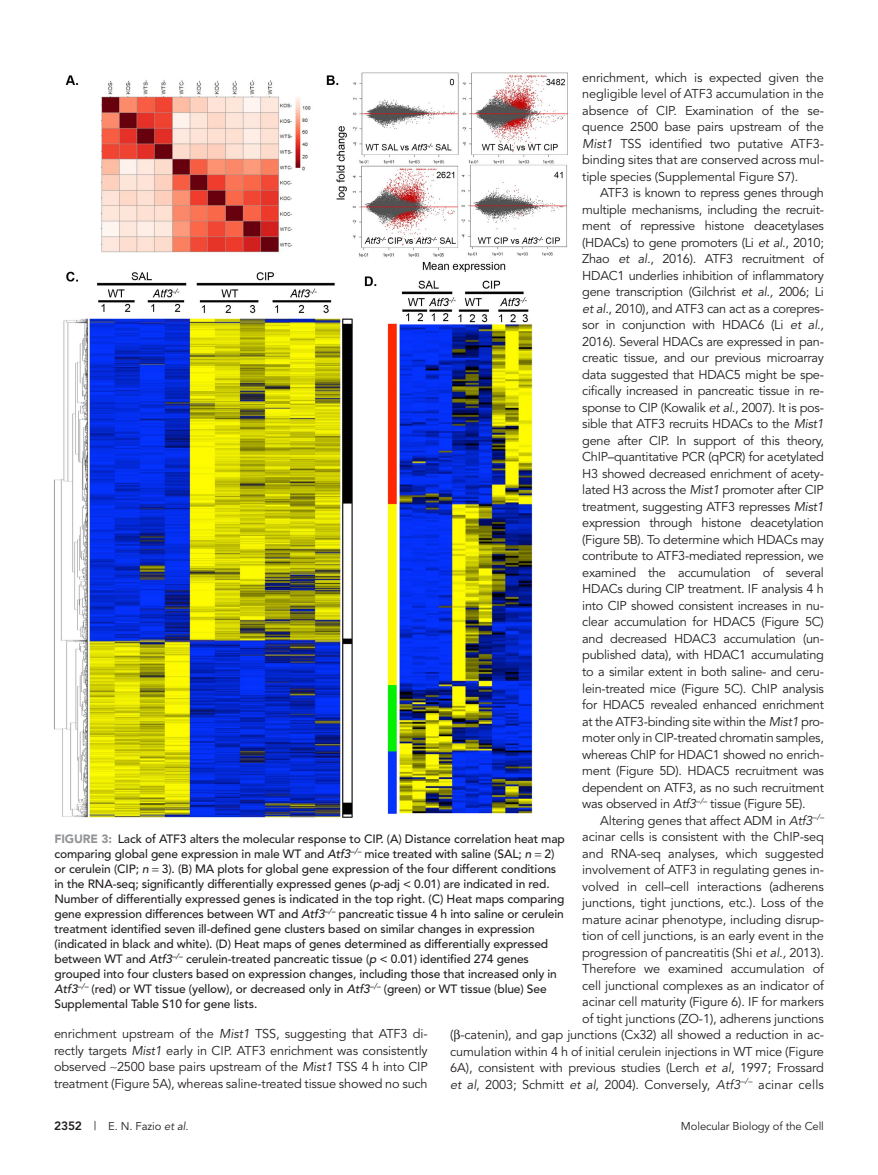
<style>
.page{position:relative;width:878px;height:1175px;background:#fff}
.page>*{position:absolute;margin:0;border:0;box-sizing:border-box;transform-origin:0 0}
.Para{font:12.75px/16.5px "Avenir";letter-spacing:-.01em;color:#231f20;text-align:justify}
.FigCaption{font:500 12px/15px "Avenir";letter-spacing:-.01em;color:#231f20}
.t1{font:11.25px "Avenir";letter-spacing:-.01em;color:#231f20}
.s1{font-style:italic}
.s2{font-weight:900;color:#939598}
.s3{font-weight:800;font-size:12px}
.s4{font-size:12px}
</style>
<div class="page">
<img style="left:54px;top:72px;width:514px;height:746px">
<p class="Para" style="left:582px;top:69px;width:243px">enrichment, which is expected given the negligible level of ATF3 accumulation in the absence of CIP. Examination of the se&shy;quence 2500 base pairs upstream of the <span class="s1">Mist1</span> TSS identified two putative ATF3- binding sites that are conserved across mul&shy;tiple species (Supplemental Figure S7).</p>
<p class="Para" style="left:582px;top:185px;width:243px;text-indent:18px">ATF3 is known to repress genes through multiple mechanisms, including the recruit&shy;ment of repressive histone deacetylases (HDACs) to gene promoters (Li <span class="s1">et al.</span>, 2010; Zhao <span class="s1">et al.</span>, 2016). ATF3 recruitment of HDAC1 underlies inhibition of inflammatory gene transcription (Gilchrist <span class="s1">et al.,</span> 2006; Li <span class="s1">et al.</span>, 2010), and ATF3 can act as a corepres&shy;sor in conjunction with HDAC6 (Li <span class="s1">et al., </span>2016). Several HDACs are expressed in pan&shy;creatic tissue, and our previous microarray data suggested that HDAC5 might be spe&shy;cifically increased in pancreatic tissue in re&shy;sponse to CIP (Kowalik <span class="s1">et al.</span>, 2007). It is pos&shy;sible that ATF3 recruits HDACs to the <span class="s1">Mist1 </span>gene after CIP. In support of this theory, ChIP–quantitative PCR (qPCR) for acetylated H3 showed decreased enrichment of acety&shy;lated H3 across the <span class="s1">Mist1</span> promoter after CIP treatment, suggesting ATF3 represses <span class="s1">Mist1 </span>expression through histone deacetylation (Figure 5B). To determine which HDACs may contribute to ATF3-mediated repression, we examined the accumulation of several HDACs during CIP treatment. IF analysis 4 h into CIP showed consistent increases in nu&shy;clear accumulation for HDAC5 (Figure 5C) and decreased HDAC3 accumulation (un&shy;published data), with HDAC1 accumulating to a similar extent in both saline- and ceru&shy;lein-treated mice (Figure 5C). ChIP analysis for HDAC5 revealed enhanced enrichment at the ATF3-binding site within the <span class="s1">Mist1</span> pro&shy;moter only in CIP-treated chromatin samples, whereas ChIP for HDAC1 showed no enrich&shy;ment (Figure 5D). HDAC5 recruitment was dependent on ATF3, as no such recruitment was observed in <span class="s1">Atf3</span><sup>–/–</sup> tissue (Figure 5E).</p>
<p class="Para" style="left:450px;top:812px;width:375px;text-align:right">Altering genes that affect ADM in <span class="s1">Atf3</span><sup>–/–<br></sup>acinar cells is consistent with the ChIP-seq<br>and RNA-seq analyses, which suggested<br>involvement of ATF3 in regulating genes in-<br>volved in cell–cell interactions (adherens<br>junctions, tight junctions, etc.). Loss of the<br>mature acinar phenotype, including disrup-<br>tion of cell junctions, is an early event in the<br>progression of pancreatitis (Shi <span class="s1">et al.,</span> 2013).<br>Therefore we examined accumulation of<br>cell junctional complexes as an indicator of<br>acinar cell maturity (Figure 6). IF for markers<br>of tight junctions (ZO-1), adherens junctions<br>( -catenin), and gap junctions (Cx32) all showed a reduction in ac&shy;cumulation within 4 h of initial cerulein injections in WT mice (Figure 6A), consistent with previous studies (Lerch <span class="s1">et al</span>, 1997; Frossard <span class="s1">et al</span>, 2003; Schmitt <span class="s1">et al</span>, 2004). Conversely, <span class="s1">Atf3</span><sup>–/–</sup> acinar cells</p>
<p class="FigCaption" style="left:54px;top:831px;width:512px"><span class="s2">FIGURE 3:</span> Lack of ATF3 alters the molecular response to CIP. (A) Distance correlation heat map comparing global gene expression in male WT and <span class="s1">Atf3</span><sup>–/–</sup> mice treated with saline (SAL; <span class="s1">n</span> 2) or cerulein (CIP; <span class="s1">n</span> 3). (B) MA plots for global gene expression of the four different conditions in the RNA-seq; significantly differentially expressed genes (<span class="s1">p</span>-adj &lt; 0.01) are indicated in red.<br>Number of differentially expressed genes is indicated in the top right. (C) Heat maps comparing gene expression differences between WT and <span class="s1">Atf3</span><sup>–/–</sup> pancreatic tissue 4 h into saline or cerulein treatment identified seven ill-defined gene clusters based on similar changes in expression (indicated in black and white). (D) Heat maps of genes determined as differentially expressed between WT and <span class="s1">Atf3</span><sup>–/–</sup> cerulein-treated pancreatic tissue (<span class="s1">p</span> &lt; 0.01) identified 274 genes grouped into four clusters based on expression changes, including those that increased only in <span class="s1">Atf3</span><sup>–/–</sup> (red) or WT tissue (yellow), or decreased only in <span class="s1">Atf3</span><sup>–/–</sup> (green) or WT tissue (blue) See Supplemental Table S10 for gene lists.</p>
<p class="Para" style="left:54px;top:1026px;width:375px">enrichment upstream of the <span class="s1">Mist1</span> TSS, suggesting that ATF3 di&shy;rectly targets <span class="s1">Mist1</span> early in CIP. ATF3 enrichment was consistently observed ∼2500 base pairs upstream of the <span class="s1">Mist1</span> TSS 4 h into CIP treatment (Figure 5A), whereas saline-treated tissue showed no such</p>
<p class="t1" style="left:54px;top:1119px;width:136px"><span class="s3">2352</span> <span class="s4">|</span> E. N. Fazio <span class="s1">et al</span>.</p>
<p class="t1" style="left:681px;top:1119px;width:144px">Molecular Biology of the Cell</p>
</div>
